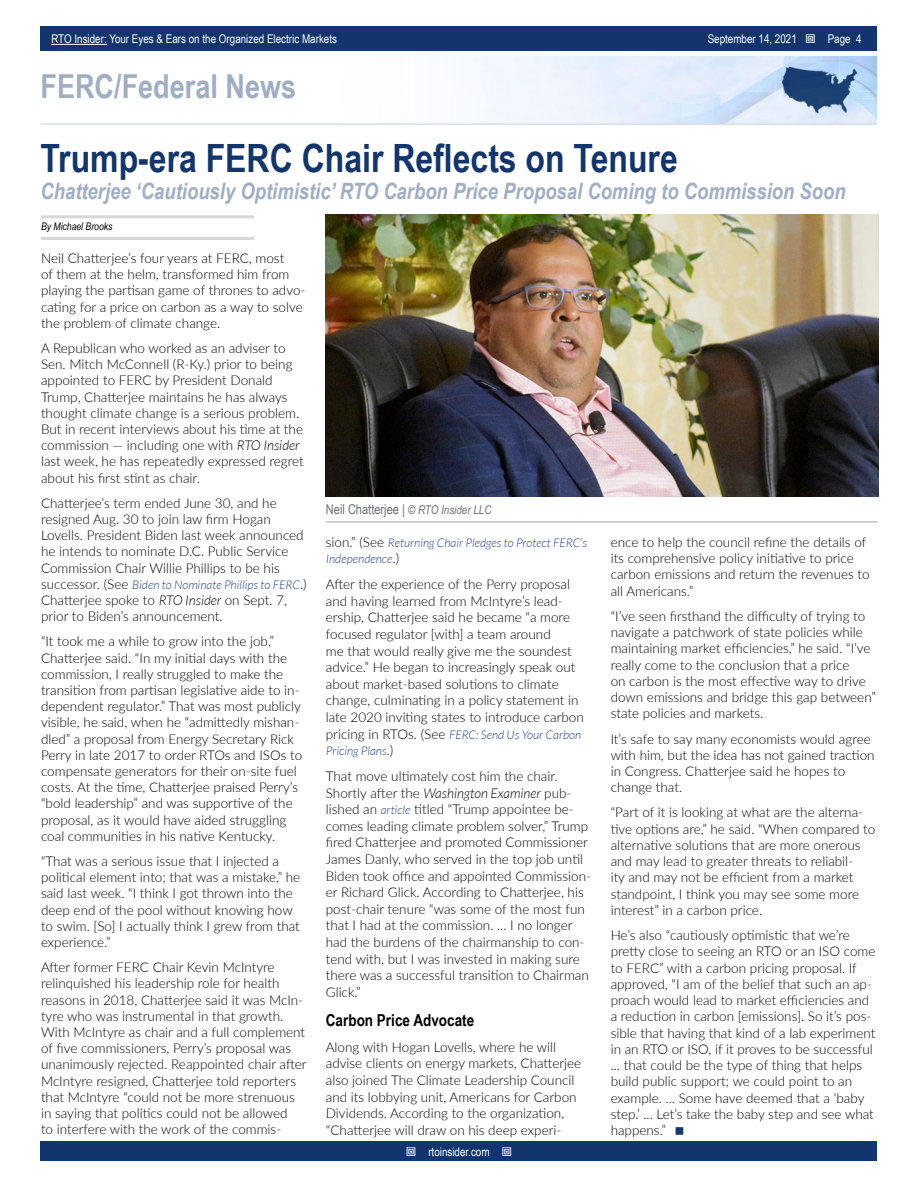
<style>
.page{position:relative;width:918px;height:1188px;background:#fff}
.page>*{position:absolute;margin:0;border:0;box-sizing:border-box;transform-origin:0 0}
.t1{font:700 39px "Arial Narrow";color:#11356c}
.t2{font:700 33px "Arial Narrow";color:#a0aec4}
.t3{font:italic 700 22.5px "Arial Narrow";color:#a0aec4}
.t4{font:700 16.5px "Arial Narrow";color:#000}
.t5{font:300 13.5px/16.2px "Lato";color:#000}
.t6{font:13.5px "Arial Narrow";color:#6d6e71}
.t7{font:italic 300 12px/16.6px "Lato";color:#25408f}
.t8{font:12px "Arial Narrow";color:#fff}
.t9{font:italic 10.5px "Arial Narrow";color:#000}
.s1{font-style:italic}
.s2{font-style:normal;font-size:13.5px;color:#000}
.s3{font-style:italic;font-size:12px}
.s4{font-style:italic;font-size:12px;color:#25408f}
</style>
<div class="page">
<div style="left:41px;top:1142px;width:836px;height:19px;background:#11356c"></div>
<div style="left:41px;top:27px;width:836px;height:24px;background:#11356c"></div>
<hr style="left:51px;top:44px;width:56px;height:1px;background:#fff">
<img style="left:474px;top:56px;width:403px;height:67px">
<hr style="left:40px;top:123px;width:837px;height:2px;background:#d6deec">
<hr style="left:41px;top:215px;width:213px;height:3px;background:#d8d8d8">
<hr style="left:41px;top:237px;width:213px;height:3px;background:#d8d8d8">
<hr style="left:326px;top:521px;width:552px;height:2px;background:#bfbfbf">
<img style="left:326px;top:214px;width:552px;height:283px">
<p class="t8" style="left:51px;top:30px;width:287px">RTO Insider: Your Eyes &amp; Ears on the Organized Electric Markets</p>
<p class="t8" style="left:708px;top:30px;width:91px">September 14, 2021</p>
<p class="t8" style="left:828px;top:30px;width:35px">Page 4</p>
<h2 class="t2" style="left:40px;top:61px;width:257px">FERC/Federal News</h2>
<h1 class="t1" style="left:40px;top:129px;width:639px">Trump-era FERC Chair Reflects on Tenure</h1>
<h3 class="t3" style="left:40px;top:174px;width:807px">Chatterjee ‘Cautiously Optimistic’ RTO Carbon Price Proposal Coming to Commission Soon</h3>
<p class="t9" style="left:41px;top:219px;width:73px">By Michael Brooks</p>
<p class="t5" style="left:41px;top:250px;width:266px">Neil Chatterjee’s four years at FERC, most<br>of them at the helm, transformed him from playing the partisan game of thrones to advo&shy;cating for a price on carbon as a way to solve the problem of climate change.</p>
<p class="t5" style="left:41px;top:340px;width:264px">A Republican who worked as an adviser to Sen. Mitch McConnell (R-Ky.) prior to being appointed to FERC by President Donald Trump, Chatterjee maintains he has always thought climate change is a serious problem.<br>But in recent interviews about his time at the commission — including one with <span class="s1">RTO Insider </span>last week, he has repeatedly expressed regret about his first stint as chair.</p>
<p class="t5" style="left:41px;top:494px;width:264px">Chatterjee’s term ended June 30, and he resigned Aug. 30 to join law firm Hogan Lovells. President Biden last week announced he intends to nominate D.C. Public Service Commission Chair Willie Phillips to be his</p>
<p class="t7" style="left:41px;top:577px;width:267px"><span class="s2">successor. (See</span> Biden to Nominate Phillips to FERC<span class="s2">.)</span></p>
<p class="t5" style="left:41px;top:592px;width:248px">Chatterjee spoke to <span class="s1">RTO Insider</span> on Sept. 7, prior to Biden’s announcement.</p>
<p class="t5" style="left:41px;top:633px;width:263px">“It took me a while to grow into the job,” Chatterjee said. “In my initial days with the commission, I really struggled to make the transition from partisan legislative aide to in&shy;dependent regulator.” That was most publicly visible, he said, when he “admittedly mishan&shy;dled” a proposal from Energy Secretary Rick Perry in late 2017 to order RTOs and ISOs to compensate generators for their on-site fuel costs. At the time, Chatterjee praised Perry’s “bold leadership” and was supportive of the proposal, as it would have aided struggling coal communities in his native Kentucky.</p>
<p class="t5" style="left:41px;top:853px;width:261px">“That was a serious issue that I injected a political element into; that was a mistake,” he said last week. “I think I got thrown into the deep end of the pool without knowing how to swim. [So] I actually think I grew from that experience.”</p>
<p class="t5" style="left:41px;top:959px;width:267px">After former FERC Chair Kevin McIntyre relinquished his leadership role for health reasons in 2018, Chatterjee said it was McIn&shy;tyre who was instrumental in that growth.<br>With McIntyre as chair and a full complement of five commissioners, Perry’s proposal was unanimously rejected. Reappointed chair after McIntyre resigned, Chatterjee told reporters that McIntyre “could not be more strenuous in saying that politics could not be allowed<br>to interfere with the work of the commis-</p>
<p class="t6" style="left:326px;top:500px;width:167px">Neil Chatterjee | <span class="s3">© RTO Insider LLC</span></p>
<p class="t7" style="left:326px;top:535px;width:263px"><span class="s2">sion.” (See</span> Returning Chair Pledges to Protect FERC’s<br>Independence<span class="s2">.)</span></p>
<p class="t5" style="left:326px;top:575px;width:260px;line-height:16.6px">After the experience of the Perry proposal and having learned from McIntyre’s lead&shy;ership, Chatterjee said he became “a more focused regulator [with] a team around<br>me that would really give me the soundest advice.” He began to increasingly speak out about market-based solutions to climate change, culminating in a policy statement in late 2020 inviting states to introduce carbon</p>
<p class="t7" style="left:326px;top:726px;width:257px"><span class="s2">pricing in RTOs. (See</span> FERC: Send Us Your Carbon<br>Pricing Plans<span class="s2">.)</span></p>
<p class="t5" style="left:326px;top:767px;width:267px;line-height:16.6px">That move ultimately cost him the chair.<br>Shortly after the <span class="s1">Washington Examiner</span> pub&shy;lished an <span class="s4">article</span> titled “Trump appointee be&shy;comes leading climate problem solver,” Trump fired Chatterjee and promoted Commissioner James Danly, who served in the top job until Biden took office and appointed Commission&shy;er Richard Glick. According to Chatterjee, his post-chair tenure “was some of the most fun that I had at the commission. ... I no longer had the burdens of the chairmanship to con&shy;tend with, but I was invested in making sure there was a successful transition to Chairman Glick.”</p>
<p class="t4" style="left:326px;top:1008px;width:150px">Carbon Price Advocate</p>
<p class="t5" style="left:326px;top:1038px;width:257px;line-height:16.6px">Along with Hogan Lovells, where he will advise clients on energy markets, Chatterjee also joined The Climate Leadership Council and its lobbying unit, Americans for Carbon Dividends. According to the organization, “Chatterjee will draw on his deep experi-</p>
<p class="t8" style="left:428px;top:1143px;width:63px">rtoinsider.com</p>
<p class="t5" style="left:611px;top:533px;width:261px">ence to help the council refine the details of its comprehensive policy initiative to price carbon emissions and return the revenues to all Americans.”</p>
<p class="t5" style="left:611px;top:607px;width:267px">“I’ve seen firsthand the difficulty of trying to navigate a patchwork of state policies while maintaining market efficiencies,” he said. “I’ve really come to the conclusion that a price<br>on carbon is the most effective way to drive down emissions and bridge this gap between” state policies and markets.</p>
<p class="t5" style="left:611px;top:730px;width:265px">It’s safe to say many economists would agree with him, but the idea has not gained traction in Congress. Chatterjee said he hopes to change that.</p>
<p class="t5" style="left:611px;top:804px;width:266px">“Part of it is looking at what are the alterna&shy;tive options are,” he said. “When compared to alternative solutions that are more onerous and may lead to greater threats to reliabil-<br>ity and may not be efficient from a market standpoint, I think you may see some more interest” in a carbon price.</p>
<p class="t5" style="left:611px;top:927px;width:266px">He’s also “cautiously optimistic that we’re pretty close to seeing an RTO or an ISO come to FERC” with a carbon pricing proposal. If approved, “I am of the belief that such an ap&shy;proach would lead to market efficiencies and a reduction in carbon [emissions]. So it’s pos&shy;sible that having that kind of a lab experiment in an RTO or ISO, if it proves to be successful ... that could be the type of thing that helps build public support; we could point to an example. ... Some have deemed that a ‘baby step.’ ... Let’s take the baby step and see what happens.”</p>
</div>
